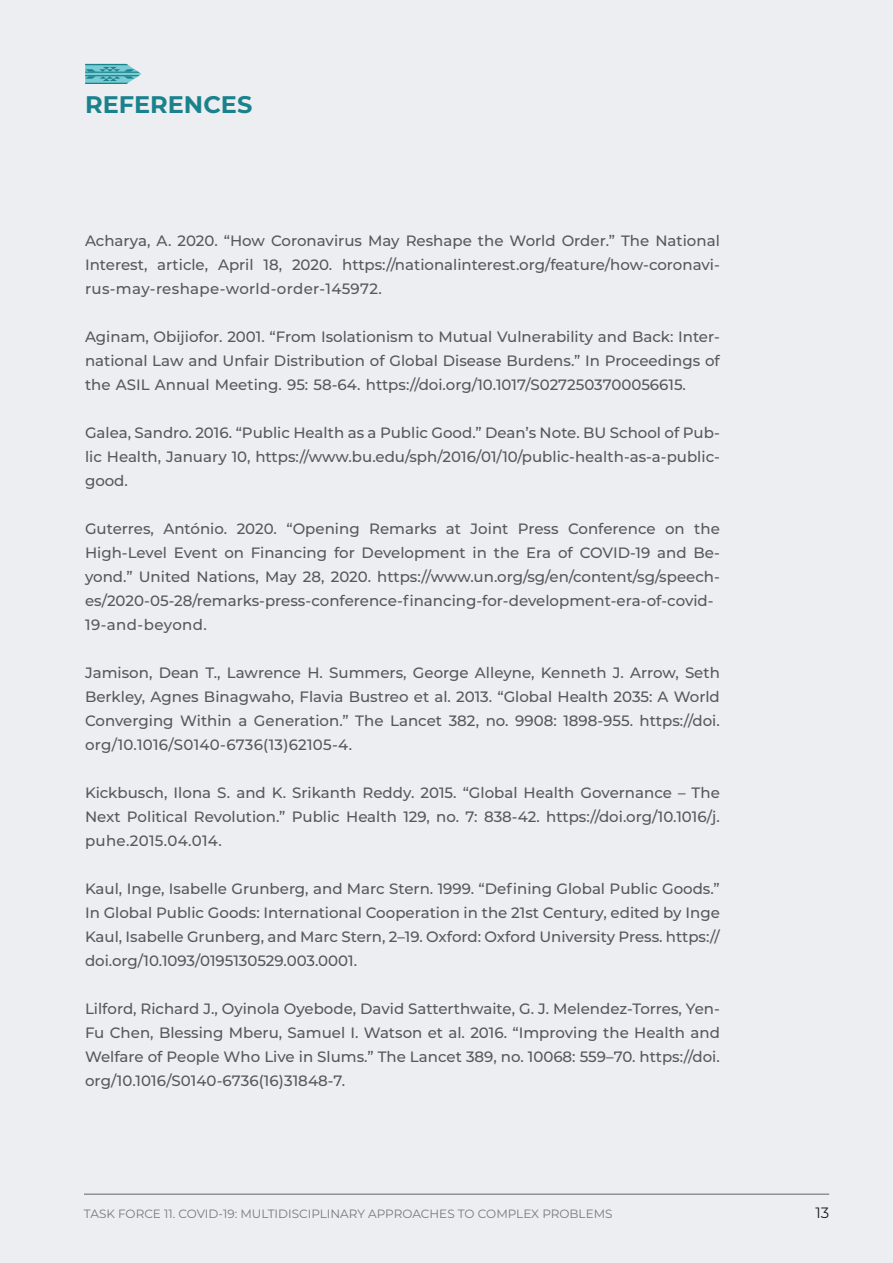
<style>
.page{position:relative;width:893px;height:1263px;background:#eceef1}
.page>*{position:absolute;margin:0;border:0;box-sizing:border-box;transform-origin:0 0}
.t1{font:700 24px "Montserrat";color:#1a828c}
.BULLETS{font:500 15px/24px "Montserrat";color:#57585a;text-align:justify}
.t2{font:15px "Montserrat";color:#231f20}
.t3{font:12px "Montserrat";color:#808285}
</style>
<div class="page">
<svg style="left:85px;top:64px;width:57px;height:20px"></svg>
<p class="t1" style="left:85px;top:88px;width:169px">REFERENCES</p>
<p class="BULLETS" style="left:85px;top:228px;width:636px">Acharya, A. 2020. “How Coronavirus May Reshape the World Order.” The National Interest, article, April 18, 2020. https://nationalinterest.org/feature/how-coronavi&shy;rus-may-reshape-world-order-145972.</p>
<p class="BULLETS" style="left:85px;top:324px;width:636px">Aginam, Obijiofor. 2001. “From Isolationism to Mutual Vulnerability and Back: Inter&shy;national Law and Unfair Distribution of Global Disease Burdens.” In Proceedings of the ASIL Annual Meeting. 95: 58-64. https://doi.org/10.1017/S0272503700056615.</p>
<p class="BULLETS" style="left:85px;top:420px;width:636px">Galea, Sandro. 2016. “Public Health as a Public Good.” Dean’s Note. BU School of Pub&shy;lic Health, January 10, https://www.bu.edu/sph/2016/01/10/public-health-as-a-public&shy;good.</p>
<p class="BULLETS" style="left:85px;top:516px;width:636px;text-align:left">Guterres, António. 2020. “Opening Remarks at Joint Press Conference on the High-Level Event on Financing for Development in the Era of COVID-19 and Be&shy;yond.” United Nations, May 28, 2020. https://www.un.org/sg/en/content/sg/speech&shy;es/2020-05-28/remarks-press-conference-financing-for-development-era-of-covid-19-and-beyond.</p>
<p class="BULLETS" style="left:85px;top:660px;width:636px">Jamison, Dean T., Lawrence H. Summers, George Alleyne, Kenneth J. Arrow, Seth Berkley, Agnes Binagwaho, Flavia Bustreo et al. 2013. “Global Health 2035: A World Converging Within a Generation.” The Lancet 382, no. 9908: 1898-955. https://doi. org/10.1016/S0140-6736(13)62105-4.</p>
<p class="BULLETS" style="left:85px;top:780px;width:636px">Kickbusch, Ilona S. and K. Srikanth Reddy. 2015. “Global Health Governance – The Next Political Revolution.” Public Health 129, no. 7: 838-42. https://doi.org/10.1016/j. puhe.2015.04.014.</p>
<p class="BULLETS" style="left:85px;top:876px;width:636px">Kaul, Inge, Isabelle Grunberg, and Marc Stern. 1999. “Defining Global Public Goods.” In Global Public Goods: International Cooperation in the 21st Century, edited by Inge Kaul, Isabelle Grunberg, and Marc Stern, 2–19. Oxford: Oxford University Press. https:// doi.org/10.1093/0195130529.003.0001.</p>
<p class="BULLETS" style="left:85px;top:996px;width:636px">Lilford, Richard J., Oyinola Oyebode, David Satterthwaite, G. J. Melendez-Torres, Yen-Fu Chen, Blessing Mberu, Samuel I. Watson et al. 2016. “Improving the Health and Welfare of People Who Live in Slums.” The Lancet 389, no. 10068: 559–70. https://doi. org/10.1016/S0140-6736(16)31848-7.</p>
<p class="t3" style="left:84px;top:1205px;width:530px">TASK FORCE 11. COVID-19: MULTIDISCIPLINARY APPROACHES TO COMPLEX PROBLEMS</p>
<p class="t2" style="left:815px;top:1202px;width:15px">13</p>
</div>
